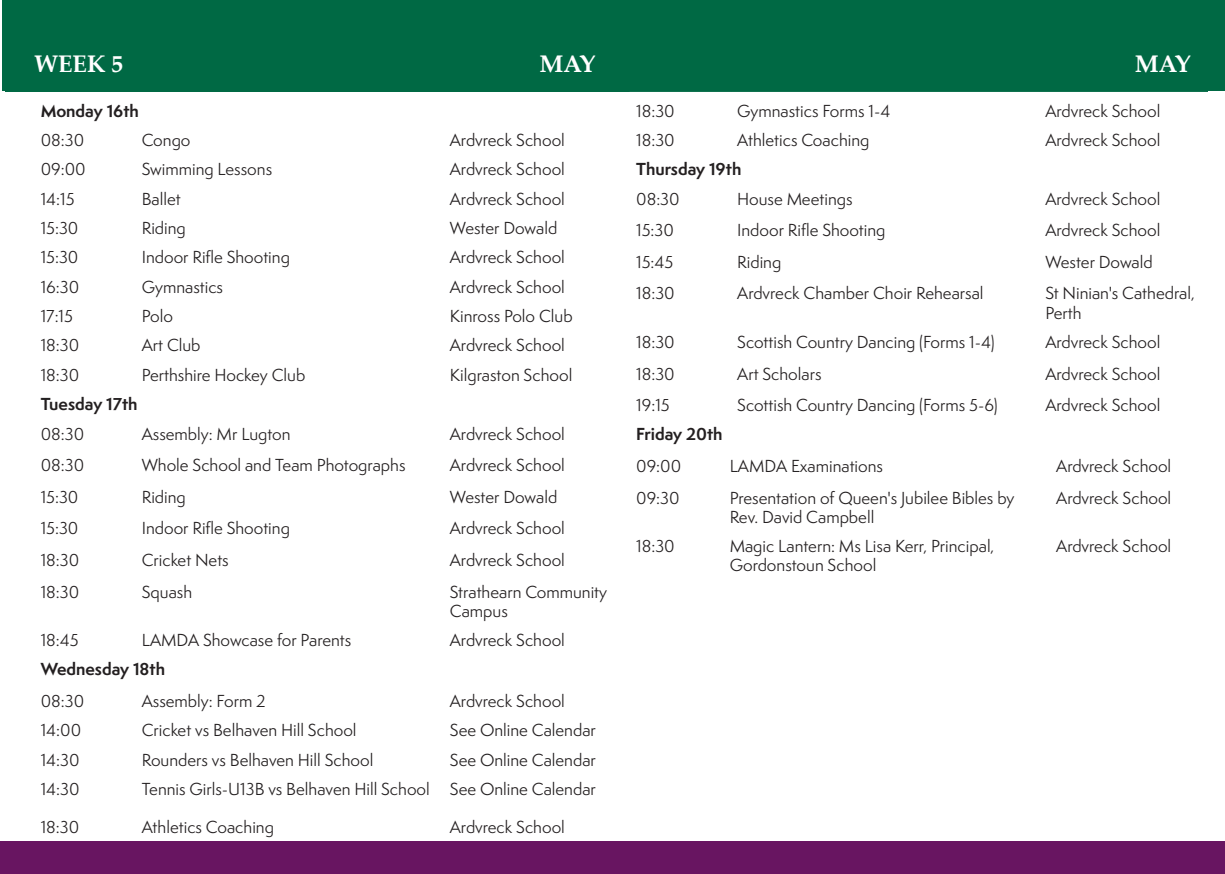
<style>
.page{position:relative;width:1225px;height:874px;background:#fff}
.page>*{position:absolute;margin:0;border:0;box-sizing:border-box;transform-origin:0 0}
.t1{font:700 24px "Palatino Linotype";color:#fff}
.t2{font:16px/19.2px "Semplicita Pro";color:#231f20}
.t3{font:700 16px "Semplicita Pro";color:#231f20}
</style>
<div class="page">
<div style="left:2px;top:0;width:1223px;height:91px;background:#006944"></div>
<div style="left:0;top:841px;width:1225px;height:32px;background:#681561"></div>
<div style="left:6px;top:47px;width:1202px;height:45px;background:#006944"></div>
<p class="t1" style="left:34px;top:47px;width:91px">WEEK 5</p>
<p class="t1" style="left:539px;top:47px;width:58px">MAY</p>
<p class="t1" style="left:1135px;top:47px;width:58px">MAY</p>
<p class="t2" style="left:636px;top:101px;width:40px">18:30</p>
<p class="t2" style="left:737px;top:101px;width:155px">Gymnastics Forms 1-4</p>
<p class="t2" style="left:1045px;top:101px;width:116px">Ardvreck School</p>
<p class="t2" style="left:636px;top:130px;width:40px">18:30</p>
<p class="t2" style="left:737px;top:130px;width:134px">Athletics Coaching</p>
<p class="t2" style="left:1045px;top:130px;width:116px">Ardvreck School</p>
<p class="t3" style="left:636px;top:157px;width:107px">Thursday 19th</p>
<p class="t2" style="left:636px;top:189px;width:45px">08:30</p>
<p class="t2" style="left:737px;top:189px;width:117px">House Meetings</p>
<p class="t2" style="left:1045px;top:189px;width:116px">Ardvreck School</p>
<p class="t2" style="left:636px;top:220px;width:39px">15:30</p>
<p class="t2" style="left:737px;top:220px;width:150px">Indoor Rifle Shooting</p>
<p class="t2" style="left:1045px;top:220px;width:116px">Ardvreck School</p>
<p class="t2" style="left:636px;top:252px;width:39px">15:45</p>
<p class="t2" style="left:737px;top:252px;width:46px">Riding</p>
<p class="t2" style="left:1045px;top:252px;width:109px">Wester Dowald</p>
<p class="t2" style="left:636px;top:283px;width:40px">18:30</p>
<p class="t2" style="left:737px;top:283px;width:248px">Ardvreck Chamber Choir Rehearsal</p>
<p class="t2" style="left:1045px;top:283px;width:151px">St Ninian's Cathedral,<br>Perth</p>
<p class="t2" style="left:636px;top:332px;width:40px">18:30</p>
<p class="t2" style="left:737px;top:332px;width:259px">Scottish Country Dancing (Forms 1-4)</p>
<p class="t2" style="left:1045px;top:332px;width:116px">Ardvreck School</p>
<p class="t2" style="left:636px;top:363px;width:40px">18:30</p>
<p class="t2" style="left:737px;top:363px;width:86px">Art Scholars</p>
<p class="t2" style="left:1045px;top:363px;width:116px">Ardvreck School</p>
<p class="t2" style="left:636px;top:395px;width:35px">19:15</p>
<p class="t2" style="left:737px;top:395px;width:262px">Scottish Country Dancing (Forms 5-6)</p>
<p class="t2" style="left:1045px;top:395px;width:116px">Ardvreck School</p>
<p class="t3" style="left:636px;top:422px;width:88px">Friday 20th</p>
<p class="t2" style="left:636px;top:456px;width:47px">09:00</p>
<p class="t2" style="left:729px;top:456px;width:155px">LAMDA Examinations</p>
<p class="t2" style="left:1056px;top:456px;width:116px">Ardvreck School</p>
<p class="t2" style="left:636px;top:487px;width:45px">09:30</p>
<p class="t2" style="left:729px;top:487px;width:286px">Presentation of Queen's Jubilee Bibles by<br>Rev. David Campbell</p>
<p class="t2" style="left:1056px;top:487px;width:116px">Ardvreck School</p>
<p class="t2" style="left:636px;top:536px;width:40px">18:30</p>
<p class="t2" style="left:729px;top:536px;width:266px">Magic Lantern: Ms Lisa Kerr, Principal,</p>
<p class="t2" style="left:729px;top:555px;width:148px">Gordonstoun School</p>
<p class="t3" style="left:41px;top:99px;width:100px">Monday 16th</p>
<p class="t2" style="left:41px;top:130px;width:45px">08:30</p>
<p class="t2" style="left:142px;top:130px;width:50px">Congo</p>
<p class="t2" style="left:450px;top:130px;width:116px">Ardvreck School</p>
<p class="t2" style="left:41px;top:159px;width:47px">09:00</p>
<p class="t2" style="left:142px;top:159px;width:132px">Swimming Lessons</p>
<p class="t2" style="left:450px;top:159px;width:116px">Ardvreck School</p>
<p class="t2" style="left:41px;top:189px;width:35px">14:15</p>
<p class="t2" style="left:142px;top:189px;width:41px">Ballet</p>
<p class="t2" style="left:450px;top:189px;width:116px">Ardvreck School</p>
<p class="t2" style="left:41px;top:218px;width:39px">15:30</p>
<p class="t2" style="left:142px;top:218px;width:46px">Riding</p>
<p class="t2" style="left:450px;top:218px;width:109px">Wester Dowald</p>
<p class="t2" style="left:41px;top:247px;width:39px">15:30</p>
<p class="t2" style="left:142px;top:247px;width:150px">Indoor Rifle Shooting</p>
<p class="t2" style="left:450px;top:247px;width:116px">Ardvreck School</p>
<p class="t2" style="left:41px;top:277px;width:40px">16:30</p>
<p class="t2" style="left:142px;top:277px;width:83px">Gymnastics</p>
<p class="t2" style="left:450px;top:277px;width:116px">Ardvreck School</p>
<p class="t2" style="left:41px;top:306px;width:34px">17:15</p>
<p class="t2" style="left:142px;top:306px;width:33px">Polo</p>
<p class="t2" style="left:450px;top:306px;width:124px">Kinross Polo Club</p>
<p class="t2" style="left:41px;top:335px;width:40px">18:30</p>
<p class="t2" style="left:142px;top:335px;width:60px">Art Club</p>
<p class="t2" style="left:450px;top:335px;width:116px">Ardvreck School</p>
<p class="t2" style="left:41px;top:365px;width:40px">18:30</p>
<p class="t2" style="left:142px;top:365px;width:165px">Perthshire Hockey Club</p>
<p class="t2" style="left:450px;top:365px;width:124px">Kilgraston School</p>
<p class="t3" style="left:41px;top:392px;width:98px">Tuesday 17th</p>
<p class="t2" style="left:41px;top:423px;width:45px">08:30</p>
<p class="t2" style="left:142px;top:423px;width:150px">Assembly: Mr Lugton</p>
<p class="t2" style="left:450px;top:423px;width:116px">Ardvreck School</p>
<p class="t2" style="left:41px;top:455px;width:45px">08:30</p>
<p class="t2" style="left:142px;top:455px;width:265px">Whole School and Team Photographs</p>
<p class="t2" style="left:450px;top:455px;width:116px">Ardvreck School</p>
<p class="t2" style="left:41px;top:486px;width:39px">15:30</p>
<p class="t2" style="left:142px;top:486px;width:46px">Riding</p>
<p class="t2" style="left:450px;top:486px;width:109px">Wester Dowald</p>
<p class="t2" style="left:41px;top:518px;width:39px">15:30</p>
<p class="t2" style="left:142px;top:518px;width:150px">Indoor Rifle Shooting</p>
<p class="t2" style="left:450px;top:518px;width:116px">Ardvreck School</p>
<p class="t2" style="left:41px;top:550px;width:40px">18:30</p>
<p class="t2" style="left:142px;top:550px;width:88px">Cricket Nets</p>
<p class="t2" style="left:450px;top:550px;width:116px">Ardvreck School</p>
<p class="t2" style="left:41px;top:581px;width:40px">18:30</p>
<p class="t2" style="left:142px;top:581px;width:52px">Squash</p>
<p class="t2" style="left:450px;top:581px;width:159px">Strathearn Community<br>Campus</p>
<p class="t2" style="left:41px;top:630px;width:39px">18:45</p>
<p class="t2" style="left:142px;top:630px;width:211px">LAMDA Showcase for Parents</p>
<p class="t2" style="left:450px;top:630px;width:116px">Ardvreck School</p>
<p class="t3" style="left:41px;top:657px;width:126px">Wednesday 18th</p>
<p class="t2" style="left:41px;top:690px;width:45px">08:30</p>
<p class="t2" style="left:142px;top:690px;width:125px">Assembly: Form 2</p>
<p class="t2" style="left:450px;top:690px;width:116px">Ardvreck School</p>
<p class="t2" style="left:41px;top:720px;width:42px">14:00</p>
<p class="t2" style="left:142px;top:720px;width:216px">Cricket vs Belhaven Hill School</p>
<p class="t2" style="left:450px;top:720px;width:147px">See Online Calendar</p>
<p class="t2" style="left:41px;top:749px;width:40px">14:30</p>
<p class="t2" style="left:142px;top:749px;width:233px">Rounders vs Belhaven Hill School</p>
<p class="t2" style="left:450px;top:749px;width:147px">See Online Calendar</p>
<p class="t2" style="left:41px;top:778px;width:40px">14:30</p>
<p class="t2" style="left:142px;top:778px;width:289px">Tennis Girls-U13B vs Belhaven Hill School</p>
<p class="t2" style="left:450px;top:778px;width:147px">See Online Calendar</p>
<p class="t2" style="left:41px;top:817px;width:40px">18:30</p>
<p class="t2" style="left:142px;top:817px;width:134px">Athletics Coaching</p>
<p class="t2" style="left:450px;top:817px;width:116px">Ardvreck School</p>
<p class="t2" style="left:1056px;top:536px;width:116px">Ardvreck School</p>
</div>
